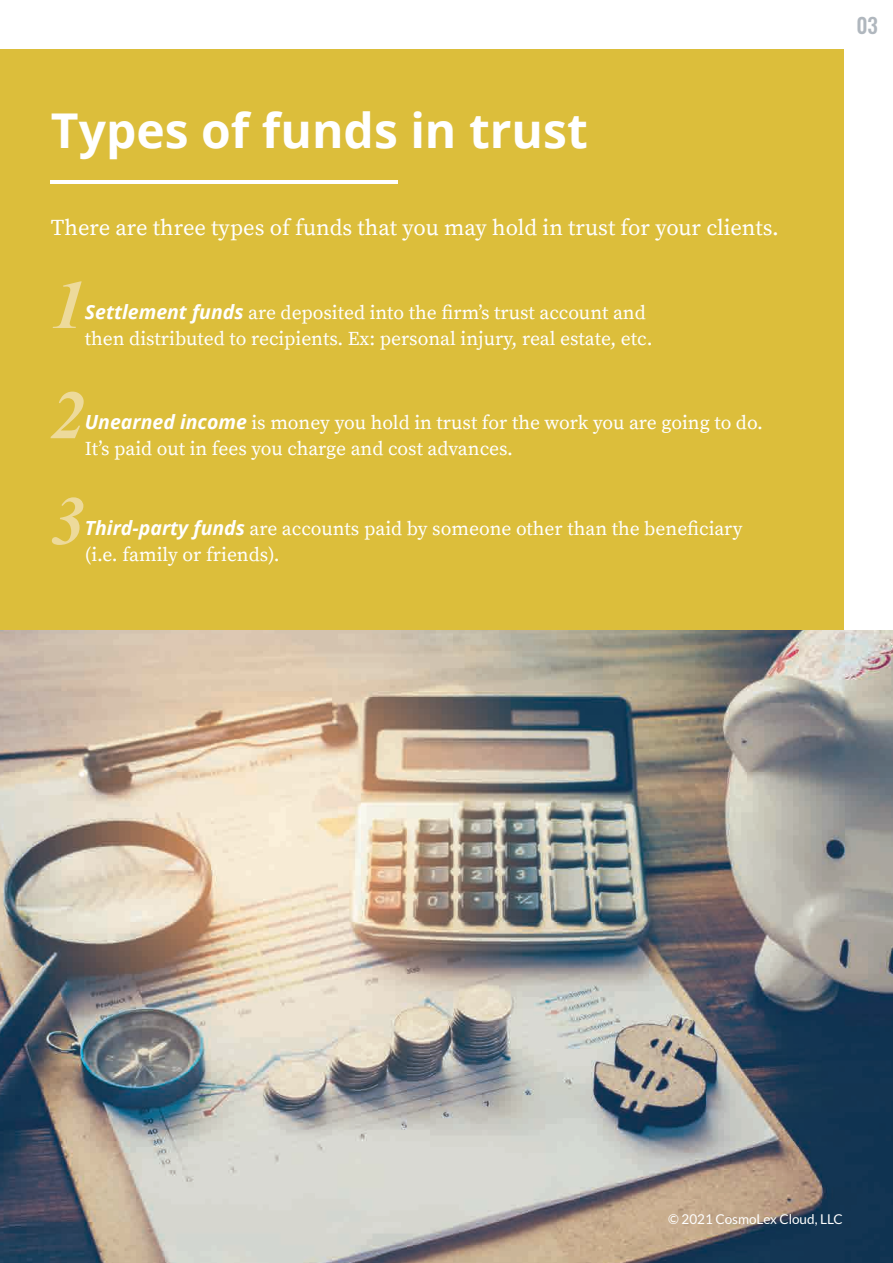
<style>
.page{position:relative;width:893px;height:1263px;background:#fff}
.page>*{position:absolute;margin:0;border:0;box-sizing:border-box;transform-origin:0 0}
.t1{font:italic 700 69px/105.8px "Times New Roman";color:#edda9b}
.t2{font:700 48px "Open Sans";color:#fff}
.t3{font:22.5px "Source Serif Pro";color:#fff}
.t4{font:500 21px "Oswald";color:#b0b7be}
.t5{font:19.5px/25.5px "Source Serif Pro";color:#fff}
.t6{font:13.5px "Lato";color:#fff}
.s1{font-family:"Open Sans";font-weight:700;font-style:italic}
</style>
<div class="page">
<div style="left:0;top:49px;width:844px;height:581px;background:#dcbe3b"></div>
<img style="left:0;top:630px;width:893px;height:633px">
<hr style="left:50px;top:180px;width:347px;height:3px;background:#fff">
<svg style="left:53px;top:281px;width:29px;height:47px"></svg>
<h2 class="t2" style="left:51px;top:96px;width:538px">Types of funds in trust</h2>
<p class="t3" style="left:51px;top:215px;width:729px">There are three types of funds that you may hold in trust for your clients.</p>
<p class="t5" style="left:85px;top:301px;width:569px"><span class="s1">Settlement funds</span> are deposited into the firm’s trust account and then distributed to recipients. Ex: personal injury, real estate, etc.</p>
<h1 class="t1" style="left:50px;top:360px;width:37px">2<br>3</h1>
<p class="t5" style="left:85px;top:411px;width:680px"><span class="s1">Unearned income</span> is money you hold in trust for the work you are going to do.<br>It’s paid out in fees you charge and cost advances.</p>
<p class="t5" style="left:85px;top:516px;width:659px"><span class="s1">Third-party funds</span> are accounts paid by someone other than the beneficiary (i.e. family or friends).</p>
<p class="t4" style="left:856px;top:14px;width:23px">03</p>
<p class="t6" style="left:668px;top:1212px;width:176px">© 2021 CosmoLex Cloud, LLC</p>
</div>
